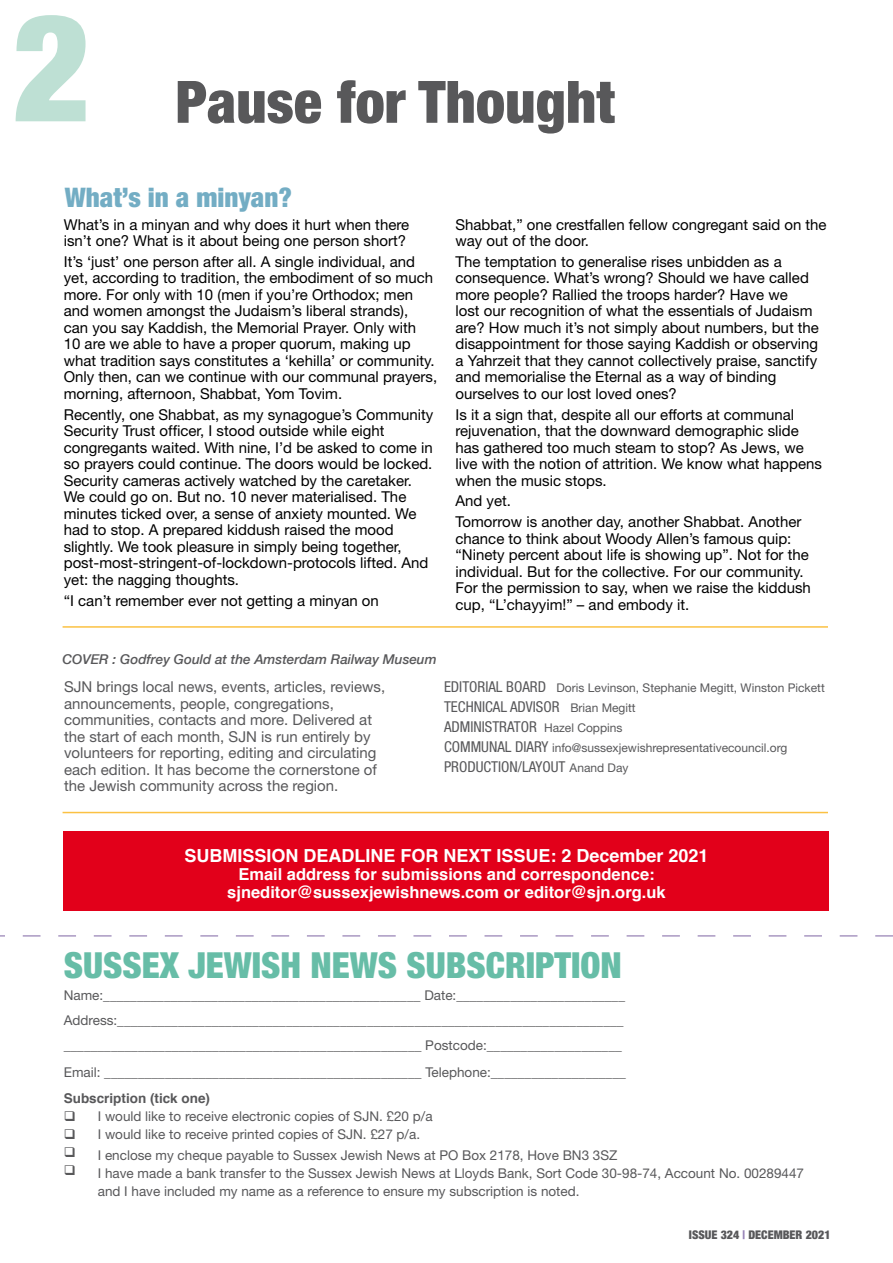
<style>
.page{position:relative;width:893px;height:1263px;background:#fff}
.page>*{position:absolute;margin:0;border:0;box-sizing:border-box;transform-origin:0 0}
.t1{font:900 condensed 150px "Helvetica Neue";color:#bee0d4}
.t2{font:900 condensed 58.5px "Helvetica Neue";color:#58585a}
.t3{font:900 condensed 36px "Helvetica Neue";color:#67bda7}
.t4{font:900 condensed 27px "Helvetica Neue";color:#73adc4}
.t5{font:700 18px "Helvetica";color:#fff}
.t6{font:700 16.5px/18px "Helvetica";color:#fff;text-align:center}
.t7{font:15px/16.5px "Helvetica Neue";color:#000}
.t8{font:15px/16.5px "Helvetica Neue";color:#58585a}
.t9{font:condensed 15px/20px "Helvetica Neue";color:#58585a}
.t10{font:13.5px/25px "Helvetica Neue";color:#58585a;text-align:justify}
.t11{font:italic 500 13.5px "Helvetica Neue";color:#58585a}
.t12{font:700 13.5px "Helvetica";color:#58585a}
.t13{font:12px "Helvetica Neue";color:#58585a}
.t14{font:900 condensed 12px "Helvetica Neue";color:#58585a}
.s1{font-stretch:condensed;font-size:15px}
.s2{font-stretch:normal;font-size:12px}
.s3{color:#9782b7}
</style>
<div class="page">
<svg style="left:0;top:935px;width:893px;height:1px"></svg>
<hr style="left:63px;top:626px;width:765px;height:2px;background:#fbc143">
<hr style="left:63px;top:812px;width:765px;height:1px;background:#fbc143">
<div style="left:64px;top:831px;width:765px;height:80px;background:#e2001a"></div>
<h1 class="t1" style="left:13px;top:-25px;width:80px">2</h1>
<h2 class="t2" style="left:176px;top:66px;width:441px">Pause for Thought</h2>
<h3 class="t4" style="left:65px;top:181px;width:229px">What’s in a minyan?</h3>
<p class="t7" style="left:64px;top:216px;width:347px">What’s in a minyan and why does it hurt when there isn’t one? What is it about being one person short?</p>
<p class="t7" style="left:64px;top:253px;width:375px">It’s ‘just’ one person after all. A single individual, and yet, according to tradition, the embodiment of so much more. For only with 10 (men if you’re Orthodox; men and women amongst the Judaism’s liberal strands),<br>can you say Kaddish, the Memorial Prayer. Only with<br>10 are we able to have a proper quorum, making up what tradition says constitutes a ‘kehilla’ or community.<br>Only then, can we continue with our communal prayers, morning, afternoon, Shabbat, Yom Tovim.</p>
<p class="t7" style="left:64px;top:406px;width:371px">Recently, one Shabbat, as my synagogue’s Community Security Trust officer, I stood outside while eight congregants waited. With nine, I’d be asked to come in so prayers could continue. The doors would be locked.<br>Security cameras actively watched by the caretaker.<br>We could go on. But no. 10 never materialised. The minutes ticked over, a sense of anxiety mounted. We had to stop. A prepared kiddush raised the mood slightly. We took pleasure in simply being together, post-most-stringent-of-lockdown-protocols lifted. And yet: the nagging thoughts.</p>
<p class="t7" style="left:64px;top:592px;width:317px">“I can’t remember ever not getting a minyan on</p>
<p class="t11" style="left:63px;top:648px;width:376px">COVER : Godfrey Gould at the Amsterdam Railway Museum</p>
<p class="t7" style="left:455px;top:216px;width:373px">Shabbat,” one crestfallen fellow congregant said on the way out of the door.</p>
<p class="t7" style="left:455px;top:253px;width:365px">The temptation to generalise rises unbidden as a consequence. What’s wrong? Should we have called more people? Rallied the troops harder? Have we<br>lost our recognition of what the essentials of Judaism are? How much it’s not simply about numbers, but the disappointment for those saying Kaddish or observing a Yahrzeit that they cannot collectively praise, sanctify and memorialise the Eternal as a way of binding ourselves to our lost loved ones?</p>
<p class="t7" style="left:455px;top:406px;width:368px">Is it a sign that, despite all our efforts at communal rejuvenation, that the downward demographic slide has gathered too much steam to stop? As Jews, we live with the notion of attrition. We know what happens when the music stops.</p>
<p class="t7" style="left:455px;top:491px;width:347px;line-height:20.7px">And yet.<br>Tomorrow is another day, another Shabbat. Another</p>
<p class="t7" style="left:455px;top:530px;width:357px">chance to think about Woody Allen’s famous quip: “Ninety percent about life is showing up”. Not for the individual. But for the collective. For our community.<br>For the permission to say, when we raise the kiddush cup, “L’chayyim!” – and embody it.</p>
<p class="t8" style="left:64px;top:678px;width:323px">SJN brings local news, events, articles, reviews, announcements, people, congregations, communities, contacts and more. Delivered at the start of each month, SJN is run entirely by volunteers for reporting, editing and circulating each edition. It has become the cornerstone of the Jewish community across the region.</p>
<p class="t13" style="left:444px;top:681px;width:382px"><span class="s1">EDITORIAL BOARD</span> Doris Levinson, Stephanie Megitt, Winston Pickett</p>
<p class="t9" style="left:444px;top:697px;width:193px">TECHNICAL ADVISOR <span class="s2">Brian Megitt<br></span>ADMINISTRATOR <span class="s2">Hazel Coppins<br></span>COMM</p>
<p class="t9" style="left:481px;top:736px;width:16px">UNAL</p>
<p class="t13" style="left:515px;top:740px;width:274px"><span class="s1">DIARY</span> info@sussexjewishrepresentativecouncil.org</p>
<p class="t9" style="left:444px;top:756px;width:186px">PRODUCTION/LAYOUT <span class="s2">Anand Day</span></p>
<p class="t5" style="left:184px;top:841px;width:526px">SUBMISSION DEADLINE FOR NEXT ISSUE: 2 December 2021</p>
<p class="t6" style="left:227px;top:865px;width:440px">Email address for submissions and correspondence: sjneditor@sussexjewishnews.com or editor@sjn.org.uk</p>
<h3 class="t3" style="left:64px;top:943px;width:560px">SUSSEX JEWISH NEWS SUBSCRIPTION</h3>
<p class="t10" style="left:64px;top:983px;width:563px">Name:_______________________________________________ Date:_________________________ Address:___________________________________________________________________________ _____________________________________________________ Postcode:____________________</p>
<p class="t10" style="left:64px;top:1059px;width:564px">Email: _______________________________________________ Telephone:____________________</p>
<p class="t12" style="left:64px;top:1087px;width:148px">Subscription (tick one)</p>
<p class="t10" style="left:64px;top:1104px;width:370px">❑ I would like to receive electronic copies of SJN. £20 p/a</p>
<p class="t10" style="left:64px;top:1122px;width:358px">❑ I would like to receive printed copies of SJN. £27 p/a.</p>
<p class="t10" style="left:64px;top:1142px;width:555px">❑ I enclose my cheque payable to Sussex Jewish News at PO Box 2178, Hove BN3 3SZ</p>
<p class="t10" style="left:98px;top:1164px;width:708px;line-height:18px;text-indent:-34px">❑ I have made a bank transfer to the Sussex Jewish News at Lloyds Bank, Sort Code 30-98-74, Account No. 00289447 and I have included my name as a reference to ensure my subscription is noted.</p>
<p class="t14" style="left:689px;top:1227px;width:143px">issue 324 <span class="s3">|</span> december 2021</p>
</div>
